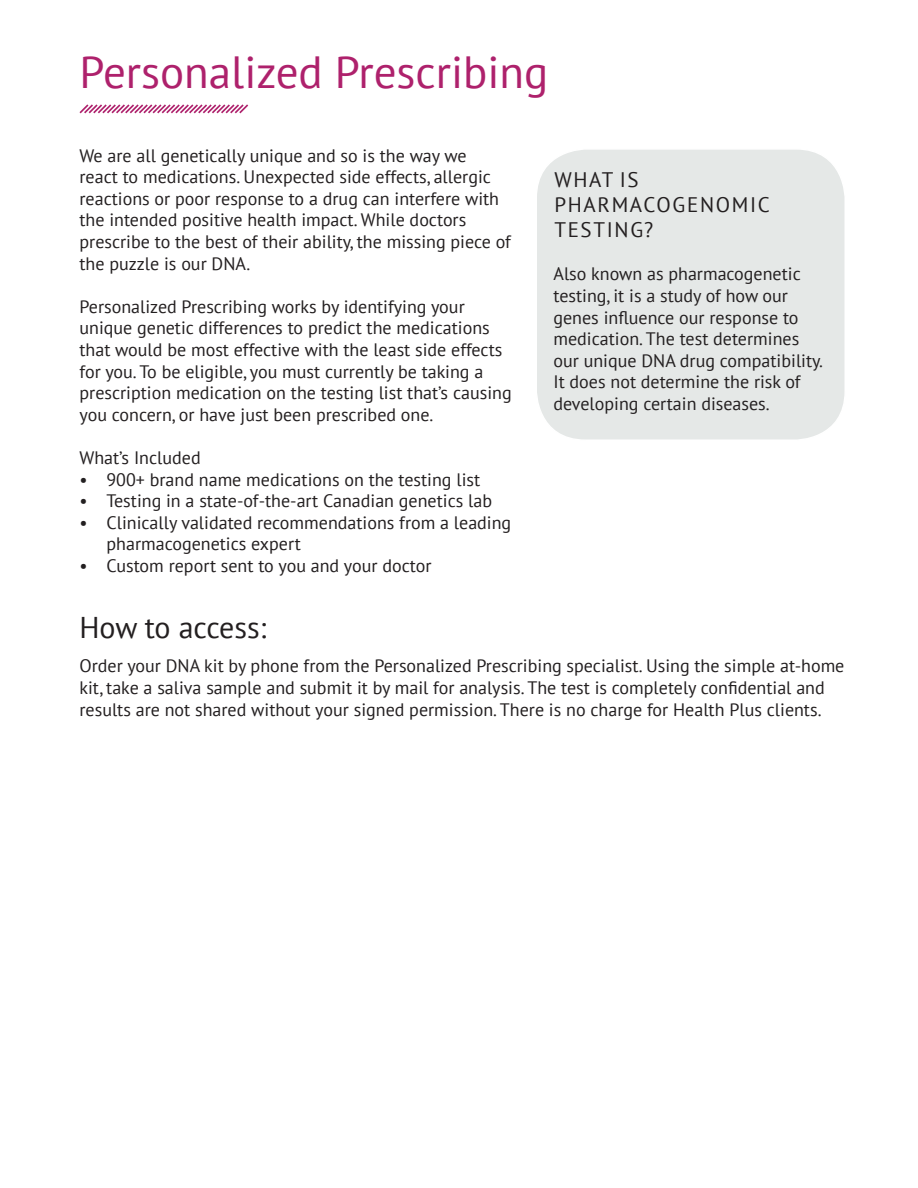
<style>
.page{position:relative;width:918px;height:1188px;background:#fff}
.page>*{position:absolute;margin:0;border:0;box-sizing:border-box;transform-origin:0 0}
.t1{font:45px "PT Sans";color:#ae216c}
.t2{font:30px "PT Sans";letter-spacing:-.005em;color:#231f20}
.t3{font:21px/25.2px "PT Sans";letter-spacing:.08em;color:#231f20}
.t4{font:18px/21.6px "PT Sans";color:#231f20}
</style>
<div class="page">
<svg style="left:79px;top:104px;width:170px;height:10px"></svg>
<div style="left:536px;top:149px;width:309px;height:291px;background:#e5e8e7;border-radius:50px"></div>
<div style="left:536px;top:148px;width:310px;height:293px;border:2px solid #fff;border-radius:50px"></div>
<p class="t1" style="left:80px;top:43px;width:470px">Personalized Prescribing</p>
<p class="t4" style="left:80px;top:144px;width:433px">We are all genetically unique and so is the way we<br>react to medications. Unexpected side effects, allergic reactions or poor response to a drug can interfere with the intended positive health impact. While doctors prescribe to the best of their ability, the missing piece of the puzzle is our DNA.</p>
<p class="t4" style="left:80px;top:295px;width:434px">Personalized Prescribing works by identifying your unique genetic differences to predict the medications that would be most effective with the least side effects for you. To be eligible, you must currently be taking a prescription medication on the testing list that’s causing you concern, or have just been prescribed one.</p>
<p class="t4" style="left:80px;top:446px;width:123px">What’s Included</p>
<p class="t4" style="left:80px;top:468px;width:402px">• 900+ brand name medications on the testing list</p>
<p class="t4" style="left:80px;top:490px;width:414px">• Testing in a state-of-the-art Canadian genetics lab</p>
<p class="t4" style="left:106px;top:511px;width:406px;text-indent:-27px">• Clinically validated recommendations from a leading pharmacogenetics expert</p>
<p class="t4" style="left:80px;top:554px;width:353px">• Custom report sent to you and your doctor</p>
<p class="t3" style="left:554px;top:166px;width:217px">WHAT IS<br>PHARMACOGENOMIC<br>TESTING?</p>
<p class="t4" style="left:554px;top:263px;width:271px">Also known as pharmacogenetic testing, it is a study of how our genes influence our response to medication. The test determines our unique DNA drug compatibility.<br>It does not determine the risk of developing certain diseases.</p>
<p class="t2" style="left:80px;top:608px;width:188px">How to access:</p>
<p class="t4" style="left:80px;top:655px;width:766px">Order your DNA kit by phone from the Personalized Prescribing specialist. Using the simple at-home kit, take a saliva sample and submit it by mail for analysis. The test is completely confidential and results are not shared without your signed permission. There is no charge for Health Plus clients.</p>
</div>
